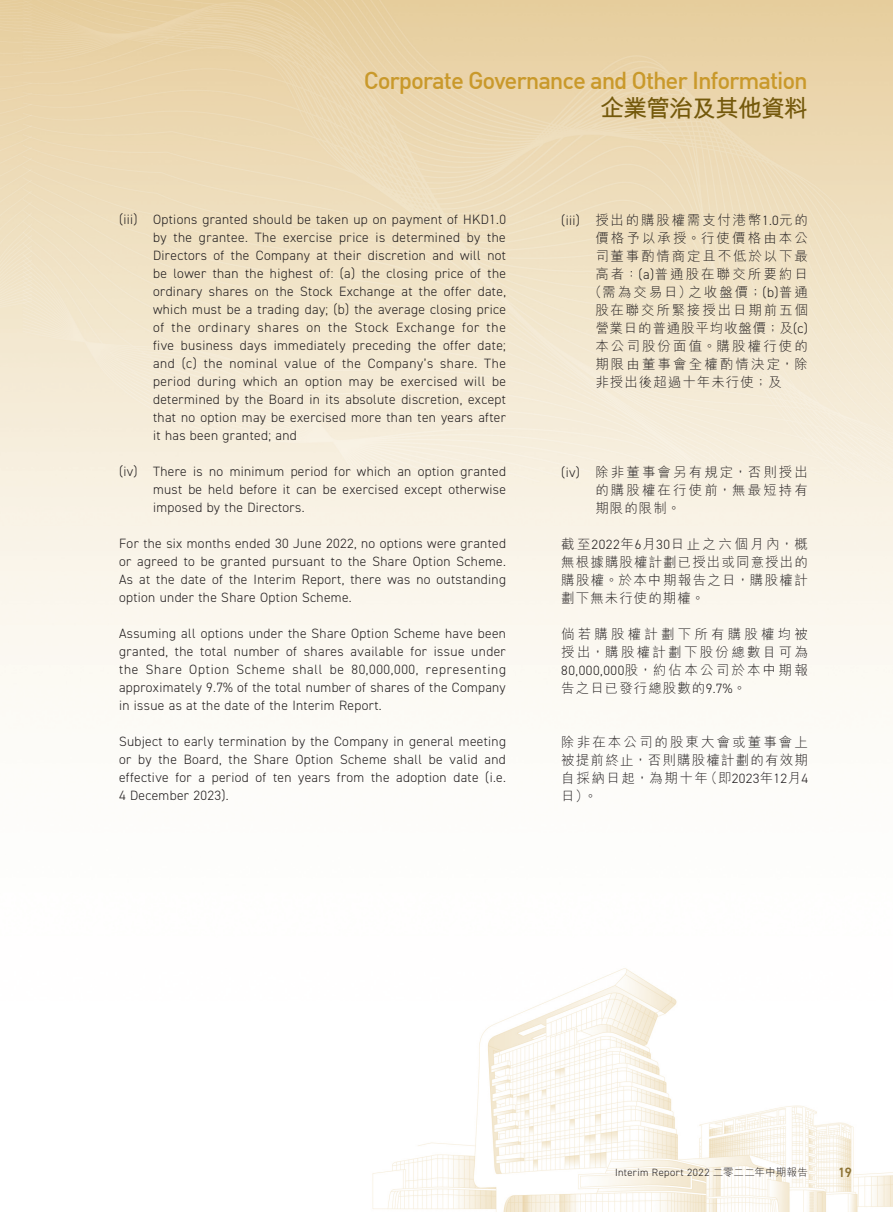
<style>
.page{position:relative;width:893px;height:1212px;background:#fff}
.page>*{position:absolute;margin:0;border:0;box-sizing:border-box;transform-origin:0 0}
.t1{font:500 24px "DIN";letter-spacing:-.045em;color:#c9992b}
.t2{font:700 24px "M Hei HK";letter-spacing:-.04em;color:#74590c}
.t3{font:300 13.5px/18px "DIN2014";letter-spacing:.025em;color:#231f20;text-align:justify}
.t4{font:300 13.5px/18px "M Hei HK";letter-spacing:.135em;color:#231f20;text-align:justify}
.t5{font:300 13.5px "M Hei HK";letter-spacing:.155em;color:#231f20}
.t6{font:300 13.5px "M Hei HK";letter-spacing:.06em;color:#231f20}
.t7{font:300 13.5px "M Hei HK";letter-spacing:.075em;color:#231f20}
.t8{font:600 13.5px "DIN2014";color:#8b7132}
.t9{font:300 10.5px "DIN2014";letter-spacing:.04em;color:#231f20}
.s1{font-family:"DIN2014"}
.s2{font-family:"M Hei HK"}
</style>
<div class="page">
<img style="left:0;top:0;width:893px;height:1212px">
<h1 class="t1" style="left:364px;top:65px;width:446px">Corporate Governance and Other Information</h1>
<h1 class="t2" style="left:600px;top:91px;width:209px">企業管治及其他資料</h1>
<p class="t3" style="left:153px;top:210px;width:355px;text-indent:-34px">(iii) Options granted should be taken up on payment of HKD1.0 by the grantee. The exercise price is determined by the Directors of the Company at their discretion and will not be lower than the highest of: (a) the closing price of the ordinary shares on the Stock Exchange at the offer date, which must be a trading day; (b) the average closing price of the ordinary shares on the Stock Exchange for the five business days immediately preceding the offer date; and (c) the nominal value of the Company’s share. The period during which an option may be exercised will be determined by the Board in its absolute discretion, except that no option may be exercised more than ten years after it has been granted; and</p>
<p class="t3" style="left:153px;top:462px;width:354px;text-indent:-34px">(iv) There is no minimum period for which an option granted must be held before it can be exercised except otherwise imposed by the Directors.</p>
<p class="t3" style="left:119px;top:534px;width:388px">For the six months ended 30 June 2022, no options were granted or agreed to be granted pursuant to the Share Option Scheme.<br>As at the date of the Interim Report, there was no outstanding option under the Share Option Scheme.</p>
<p class="t3" style="left:119px;top:624px;width:388px">Assuming all options under the Share Option Scheme have been granted, the total number of shares available for issue under the Share Option Scheme shall be 80,000,000, representing approximately 9.7% of the total number of shares of the Company in issue as at the date of the Interim Report.</p>
<p class="t3" style="left:119px;top:732px;width:388px">Subject to early termination by the Company in general meeting or by the Board, the Share Option Scheme shall be valid and effective for a period of ten years from the adoption date (i.e.<br>4 December 2023).</p>
<p class="t4" style="left:561px;top:211px;width:248px"><span class="s1">(iii)</span> 授出的購股權需支付港幣<span class="s1">1.0</span>元的</p>
<p class="t5" style="left:595px;top:231px;width:214px">價格予以承授。行使價格由本公</p>
<p class="t4" style="left:595px;top:246px;width:214px">司董事酌情商定且不低於以下最</p>
<p class="t4" style="left:595px;top:264px;width:214px">高者：<span class="s1">(a)</span>普通股在聯交所要約日</p>
<p class="t4" style="left:589px;top:282px;width:221px">（需為交易日）之收盤價；<span class="s1">(b)</span>普通</p>
<p class="t4" style="left:595px;top:300px;width:214px">股在聯交所緊接授出日期前五個</p>
<p class="t6" style="left:595px;top:321px;width:214px">營業日的普通股平均收盤價；及<span class="s1">(c)</span></p>
<p class="t5" style="left:595px;top:339px;width:214px">本公司股份面值。購股權行使的</p>
<p class="t5" style="left:595px;top:357px;width:214px">期限由董事會全權酌情決定，除</p>
<p class="t7" style="left:595px;top:375px;width:188px">非授出後超過十年未行使；及</p>
<p class="t4" style="left:595px;top:462px;width:214px;text-indent:-34px"><span class="s1">(iv)</span> 除非董事會另有規定，否則授出的購股權在行使前，無最短持有期限的限制。</p>
<p class="t4" style="left:561px;top:534px;width:248px">截至<span class="s1">2022</span>年<span class="s1">6</span>月<span class="s1">30</span>日止之六個月內，概無根據購股權計劃已授出或同意授出的購股權。於本中期報告之日，購股權計劃下無未行使的期權。</p>
<p class="t4" style="left:561px;top:624px;width:248px">倘若購股權計劃下所有購股權均被授出，購股權計劃下股份總數目可為<span class="s1">80,000,000</span>股，約佔本公司於本中期報告之日已發行總股數的<span class="s1">9.7%</span>。</p>
<p class="t4" style="left:561px;top:732px;width:248px">除非在本公司的股東大會或董事會上被提前終止，否則購股權計劃的有效期自採納日起，為期十年（即<span class="s1">2023</span>年<span class="s1">12</span>月<span class="s1">4</span>日）。</p>
<p class="t9" style="left:615px;top:1166px;width:194px">Interim Report 2022 <span class="s2">二零二二年中期報告</span></p>
<p class="t8" style="left:838px;top:1163px;width:15px">19</p>
</div>
